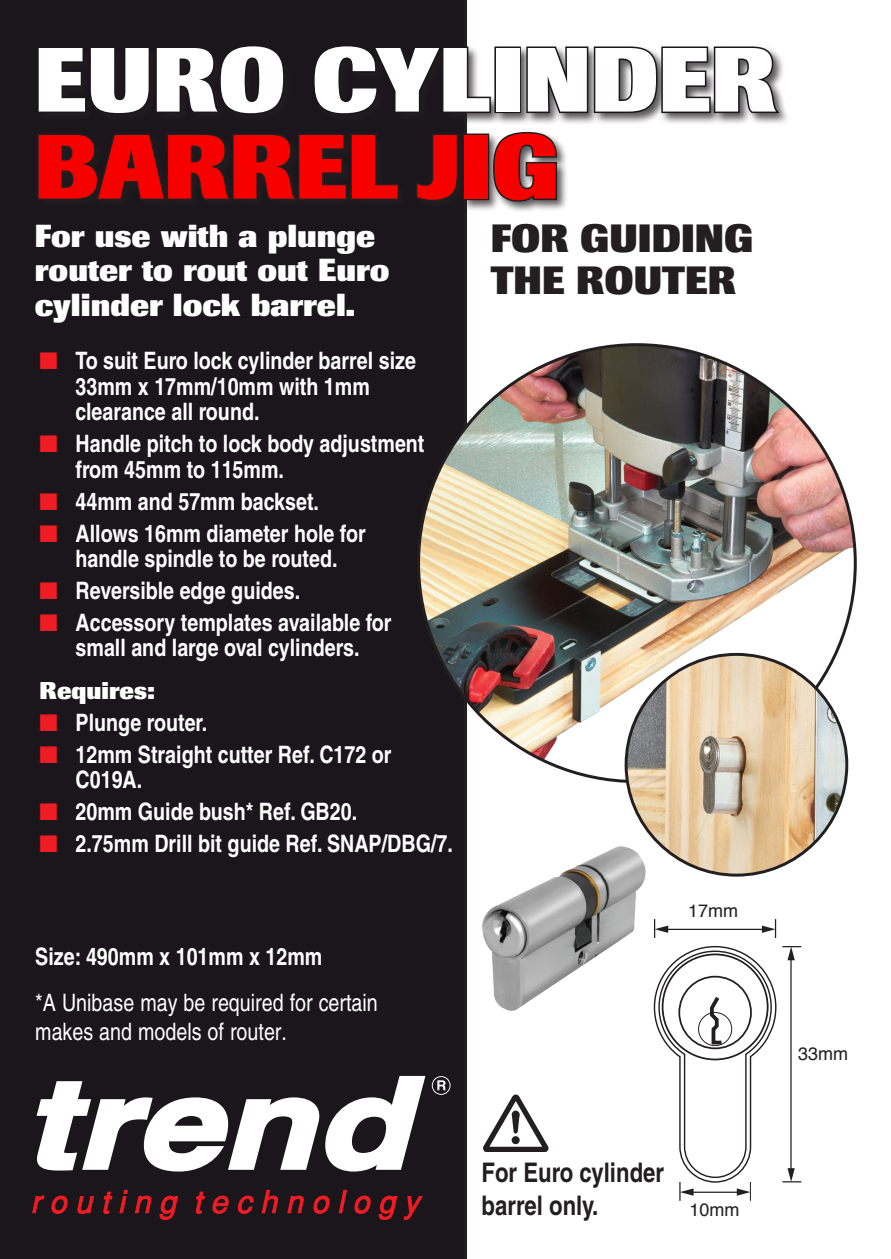
<style>
.page{position:relative;width:891px;height:1259px;background:#fff}
.page>*{position:absolute;margin:0;border:0;box-sizing:border-box;transform-origin:0 0}
.t1{font:800 90px "Imago BQ";color:#fff}
.t2{font:800 90px "Imago BQ";color:#f70000}
.t3{font:800 39px/42px "Imago BQ";color:#231f20}
.t4{font:800 31.5px/34.5px "Imago BQ";color:#fff}
.t5{font:700 condensed 27px/32.4px "Helvetica LT";color:#231f20}
.Paragraph_Style_1{font:700 condensed 24px/25.5px "Helvetica LT";color:#fff}
.t6{font:condensed 24px/28.8px "Helvetica LT";color:#fff}
.Paragraph_Style_1-2{font:800 24px "Imago";color:#fff}
.t7{font:18px "Helvetica";color:#231f20}
.s1{color:#ee1d23}
</style>
<div class="page">
<div style="left:0;top:0;width:467px;height:1258px;background:#1b151c"></div>
<svg style="left:33px;top:1195px;width:11px;height:17px"></svg>
<svg style="left:51px;top:1195px;width:17px;height:18px"></svg>
<svg style="left:78px;top:1196px;width:16px;height:17px"></svg>
<svg style="left:103px;top:1191px;width:9px;height:22px"></svg>
<svg style="left:120px;top:1189px;width:7px;height:23px"></svg>
<svg style="left:135px;top:1195px;width:16px;height:17px"></svg>
<svg style="left:160px;top:1195px;width:18px;height:24px"></svg>
<svg style="left:196px;top:1191px;width:9px;height:22px"></svg>
<svg style="left:213px;top:1195px;width:16px;height:18px"></svg>
<svg style="left:238px;top:1195px;width:15px;height:18px"></svg>
<svg style="left:262px;top:1189px;width:16px;height:23px"></svg>
<svg style="left:288px;top:1195px;width:15px;height:17px"></svg>
<svg style="left:313px;top:1195px;width:17px;height:18px"></svg>
<svg style="left:339px;top:1189px;width:8px;height:23px"></svg>
<svg style="left:354px;top:1195px;width:17px;height:18px"></svg>
<svg style="left:379px;top:1195px;width:18px;height:24px"></svg>
<svg style="left:404px;top:1196px;width:18px;height:23px"></svg>
<svg style="left:432px;top:1076px;width:18px;height:18px"></svg>
<svg style="left:36px;top:1075px;width:389px;height:96px"></svg>
<svg style="left:36px;top:0;width:744px;height:355px"></svg>
<img style="left:418px;top:345px;width:437px;height:420px">
<img style="left:626px;top:654px;width:221px;height:221px;border-radius:110px">
<hr style="left:666px;top:928px;width:98px;height:1px;background:#231f20">
<svg style="left:762px;top:919px;width:14px;height:18px"></svg>
<svg style="left:660px;top:945px;width:141px;height:255px"></svg>
<img style="left:449px;top:809px;width:229px;height:226px">
<svg style="left:483px;top:1094px;width:65px;height:57px"></svg>
<p class="t1" style="left:34px;top:26px;width:744px">EURO CYLINDER</p>
<p class="t2" style="left:34px;top:113px;width:526px">BARREL JIG</p>
<p class="t3" style="left:491px;top:217px;width:264px">FOR GUIDING<br>THE ROUTER</p>
<p class="t4" style="left:35px;top:219px;width:356px">For use with a plunge router to rout out Euro cylinder lock barrel.</p>
<p class="Paragraph_Style_1" style="left:76px;top:348px;width:342px;text-indent:-36px"><span class="s1">■</span> To suit Euro lock cylinder barrel size<br>33mm x 17mm/10mm with 1mm clearance all round.</p>
<p class="Paragraph_Style_1" style="left:76px;top:431px;width:350px;text-indent:-36px"><span class="s1">■</span> Handle pitch to lock body adjustment from 45mm to 115mm.</p>
<p class="Paragraph_Style_1" style="left:40px;top:488px;width:281px"><span class="s1">■</span> 44mm and 57mm backset.</p>
<p class="Paragraph_Style_1" style="left:40px;top:520px;width:328px;text-align:center"><span class="s1">■</span> Allows 16mm diameter hole for handle spindle to be routed.</p>
<p class="Paragraph_Style_1" style="left:40px;top:577px;width:262px"><span class="s1">■</span> Reversible edge guides.</p>
<p class="Paragraph_Style_1" style="left:40px;top:609px;width:353px;text-align:center"><span class="s1">■</span> Accessory templates available for small and large oval cylinders.</p>
<p class="Paragraph_Style_1-2" style="left:40px;top:676px;width:117px">Requires:</p>
<p class="Paragraph_Style_1" style="left:40px;top:709px;width:169px"><span class="s1">■</span> Plunge router.</p>
<p class="Paragraph_Style_1" style="left:76px;top:741px;width:317px;text-indent:-36px"><span class="s1">■</span> 12mm Straight cutter Ref. C172 or<br>C019A.</p>
<p class="Paragraph_Style_1" style="left:40px;top:798px;width:319px"><span class="s1">■</span> 20mm Guide bush* Ref. GB20.</p>
<p class="Paragraph_Style_1" style="left:40px;top:830px;width:415px"><span class="s1">■</span> 2.75mm Drill bit guide Ref. SNAP/DBG/7.</p>
<p class="Paragraph_Style_1" style="left:35px;top:943px;width:288px">Size: 490mm x 101mm x 12mm</p>
<p class="t6" style="left:35px;top:987px;width:344px">*A Unibase may be required for certain makes and models of router.</p>
<p class="t7" style="left:688px;top:898px;width:52px">17mm</p>
<p class="t7" style="left:798px;top:1041px;width:52px">33mm</p>
<p class="t5" style="left:481px;top:1155px;width:184px">For Euro cylinder barrel only.</p>
<p class="t7" style="left:689px;top:1197px;width:52px">10mm</p>
</div>
